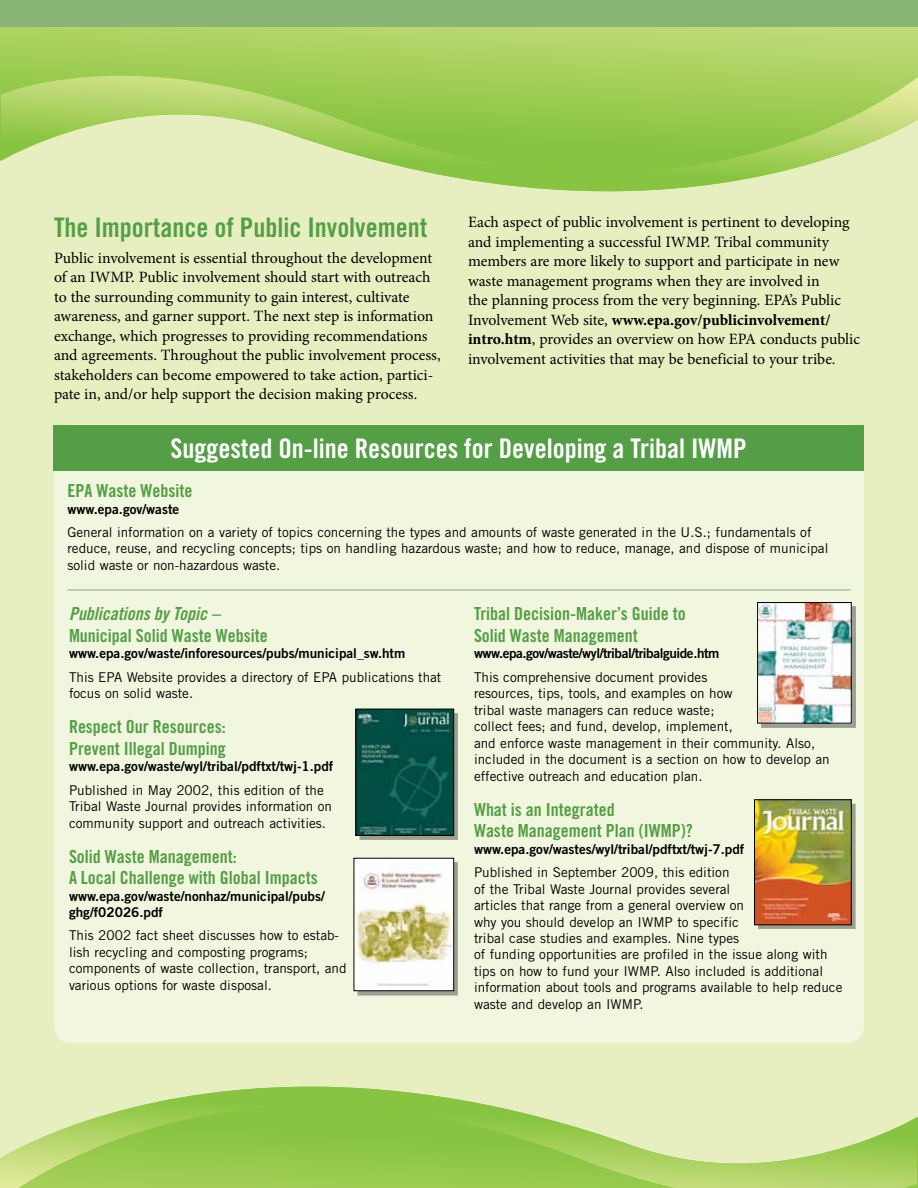
<style>
.page{position:relative;width:918px;height:1188px;background:#fff}
.page>*{position:absolute;margin:0;border:0;box-sizing:border-box;transform-origin:0 0}
.t1{font:27px "Trade Gothic Bold Cond Twenty";color:#fff}
.t2{font:27px "Trade Gothic Bold Cond Twenty";color:#549f46}
.t3{font:18px/21.6px "Trade Gothic Bold Cond Twenty";color:#549f46}
.t4{font:18px "Trade Gothic Bold Cond Twenty Obl";color:#549f46}
.t5{font:15.75px/19.5px "Minion Pro";letter-spacing:-.005em;color:#000}
.t6{font:13.5px/16.5px "Trade Gothic";color:#000}
.t7{font:13.5px/16.5px "Trade Gothic Bold Two";color:#000}
.t8{font:13.5px "Trade Gothic Bold Two";letter-spacing:-.03em;color:#000}
.s1{font-weight:700}
</style>
<div class="page">
<div style="left:0;top:103px;width:918px;height:1075px;background:#e7efc1"></div>
<svg style="left:0;top:27px;width:918px;height:134px;background:#aed364"></svg>
<svg style="left:1px;top:76px;width:917px;height:116px"></svg>
<svg style="left:0;top:1086px;width:917px;height:102px"></svg>
<div style="left:54px;top:424px;width:810px;height:619px;background:#f1f6de;border-radius:18px"></div>
<div style="left:0;top:0;width:918px;height:27px;background:#88b474"></div>
<div style="left:53px;top:425px;width:811px;height:45px;background:#549f46"></div>
<div style="left:761px;top:606px;width:95px;height:121px;background:#000;opacity:.35"></div>
<img style="left:759px;top:604px;width:91px;height:117px">
<div style="left:757px;top:602px;width:95px;height:121px;border:1px solid #000"></div>
<div style="left:360px;top:713px;width:98px;height:127px;background:#000;opacity:.35"></div>
<img style="left:358px;top:711px;width:94px;height:123px">
<div style="left:356px;top:709px;width:98px;height:127px;border:1px solid #000"></div>
<div style="left:758px;top:803px;width:98px;height:126px;background:#000;opacity:.35"></div>
<img style="left:756px;top:802px;width:94px;height:121px">
<div style="left:754px;top:800px;width:98px;height:125px;border:1px solid #000"></div>
<div style="left:358px;top:862px;width:100px;height:133px;background:#000;opacity:.35"></div>
<img style="left:356px;top:860px;width:96px;height:129px">
<hr style="left:68px;top:589px;width:782px;height:2px;background:#a8c595">
<h1 class="t2" style="left:54px;top:211px;width:375px">The Importance of Public Involvement</h1>
<p class="t5" style="left:54px;top:248px;width:388px">Public involvement is essential throughout the development of an IWMP. Public involvement should start with outreach to the surrounding community to gain interest, cultivate awareness, and garner support. The next step is information exchange, which progresses to providing recommendations and agreements. Throughout the public involvement process, stakeholders can become empowered to take action, partici&shy;pate in, and/or help support the decision making process.</p>
<p class="t5" style="left:468px;top:213px;width:394px">Each aspect of public involvement is pertinent to developing and implementing a successful IWMP. Tribal community members are more likely to support and participate in new waste management programs when they are involved in<br>the planning process from the very beginning. EPA’s Public Involvement Web site, <span class="s1">www.epa.gov/publicinvolvement/ intro.htm</span>, provides an overview on how EPA conducts public involvement activities that may be beneficial to your tribe.</p>
<h1 class="t1" style="left:170px;top:432px;width:578px">Suggested On-line Resources for Developing a Tribal IWMP</h1>
<h2 class="t3" style="left:68px;top:480px;width:126px">EPA Waste Website</h2>
<p class="t7" style="left:68px;top:500px;width:113px">www.epa.gov/waste</p>
<p class="t6" style="left:68px;top:524px;width:762px">General information on a variety of topics concerning the types and amounts of waste generated in the U.S.; fundamentals of reduce, reuse, and recycling concepts; tips on handling hazardous waste; and how to reduce, manage, and dispose of municipal solid waste or non-hazardous waste.</p>
<h2 class="t4" style="left:69px;top:603px;width:153px">Publications by Topic –</h2>
<h2 class="t3" style="left:69px;top:624px;width:200px">Municipal Solid Waste Website</h2>
<p class="t7" style="left:69px;top:645px;width:338px">www.epa.gov/waste/inforesources/pubs/municipal_sw.htm</p>
<p class="t6" style="left:69px;top:668px;width:374px">This EPA Website provides a directory of EPA publications that focus on solid waste.</p>
<h2 class="t3" style="left:69px;top:716px;width:158px">Respect Our Resources:<br>Prevent Illegal Dumping</h2>
<p class="t7" style="left:69px;top:758px;width:266px">www.epa.gov/waste/wyl/tribal/pdftxt/twj-1.pdf</p>
<p class="t6" style="left:69px;top:781px;width:265px">Published in May 2002, this edition of the<br>Tribal Waste Journal provides information on community support and outreach activities.</p>
<h2 class="t3" style="left:69px;top:845px;width:250px">Solid Waste Management:<br>A Local Challenge with Global Impacts</h2>
<p class="t7" style="left:69px;top:887px;width:257px">www.epa.gov/waste/nonhaz/municipal/pubs/ ghg/f02026.pdf</p>
<p class="t6" style="left:69px;top:927px;width:279px">This 2002 fact sheet discusses how to estab&shy;lish recycling and composting programs; components of waste collection, transport, and various options for waste disposal.</p>
<h2 class="t3" style="left:474px;top:603px;width:213px">Tribal Decision-Maker’s Guide to<br>Solid Waste Management</h2>
<p class="t8" style="left:474px;top:645px;width:247px">www.epa.gov/waste/wyl/tribal/tribalguide.htm</p>
<p class="t6" style="left:474px;top:668px;width:357px">This comprehensive document provides<br>resources, tips, tools, and examples on how<br>tribal waste managers can reduce waste;<br>collect fees; and fund, develop, implement,<br>and enforce waste management in their community. Also, included in the document is a section on how to develop an effective outreach and education plan.</p>
<h2 class="t3" style="left:474px;top:798px;width:220px">What is an Integrated<br>Waste Management Plan (IWMP)?</h2>
<p class="t7" style="left:474px;top:840px;width:272px">www.epa.gov/wastes/wyl/tribal/pdftxt/twj-7.pdf</p>
<p class="t6" style="left:474px;top:864px;width:370px">Published in September 2009, this edition<br>of the Tribal Waste Journal provides several<br>articles that range from a general overview on<br>why you should develop an IWMP to specific<br>tribal case studies and examples. Nine types<br>of funding opportunities are profiled in the issue along with tips on how to fund your IWMP. Also included is additional information about tools and programs available to help reduce waste and develop an IWMP.</p>
</div>
